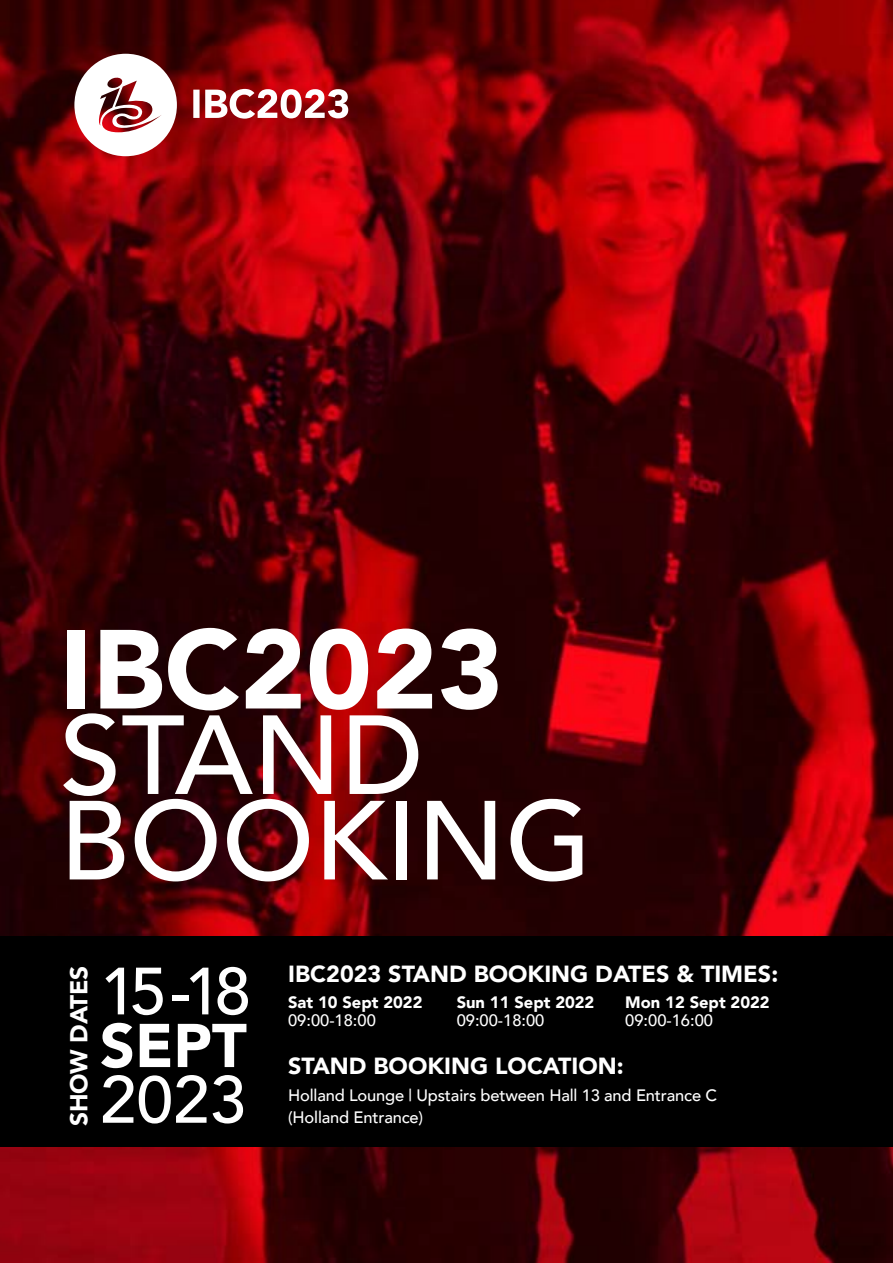
<style>
.page{position:relative;width:893px;height:1263px;background:#fff}
.page>*{position:absolute;margin:0;border:0;box-sizing:border-box;transform-origin:0 0}
.t1{font:500 111px/85.5px "Avenir";color:#fff}
.t2{font:900 111px "Avenir";color:#fff}
.t3{font:500 66px "Avenir";color:#fff}
.t4{font:500 65.7px "Avenir";color:#fff}
.t5{font:900 61.05px "Avenir";color:#fff}
.t6{font:900 24.45px "Avenir";letter-spacing:-.01em;color:#fff}
.t7{font:900 23.25px "Avenir";color:#fff}
.t8{font:500 16.5px "Avenir";letter-spacing:-.01em;color:#fff}
.t9{font:900 16.5px "Avenir";color:#fff}
</style>
<div class="page">
<img style="left:0;top:0;width:893px;height:1263px">
<svg style="left:193px;top:89px;width:155px;height:30px"></svg>
<svg style="left:74px;top:54px;width:103px;height:102px"></svg>
<div style="left:0;top:936px;width:893px;height:211px;background:#000"></div>
<h1 class="t2" style="left:60px;top:575px;width:445px">IBC2023</h1>
<h1 class="t1" style="left:60px;top:706px;width:534px">STAND<br>BOOKING</h1>
<h3 class="t6" style="left:58px;top:1126px;width:162px;rotate:-90deg">SHOW DATES</h3>
<h2 class="t3" style="left:100px;top:934px;width:153px">15-18</h2>
<h3 class="t5" style="left:100px;top:993px;width:148px">SEPT</h3>
<h3 class="t4" style="left:100px;top:1043px;width:148px">2023</h3>
<h3 class="t7" style="left:288px;top:954px;width:491px">IBC2023 STAND BOOKING DATES &amp; TIMES:</h3>
<p class="t9" style="left:288px;top:988px;width:136px">Sat 10 Sept 2022</p>
<p class="t8" style="left:288px;top:1006px;width:89px">09:00-18:00</p>
<p class="t9" style="left:457px;top:988px;width:139px">Sun 11 Sept 2022</p>
<p class="t8" style="left:457px;top:1006px;width:89px">09:00-18:00</p>
<p class="t9" style="left:625px;top:988px;width:146px">Mon 12 Sept 2022</p>
<p class="t8" style="left:625px;top:1006px;width:89px">09:00-16:00</p>
<h3 class="t7" style="left:288px;top:1046px;width:337px">STAND BOOKING LOCATION:</h3>
<p class="t8" style="left:288px;top:1081px;width:430px">Holland Lounge | Upstairs between Hall 13 and Entrance C</p>
<p class="t8" style="left:288px;top:1103px;width:137px">(Holland Entrance)</p>
</div>
